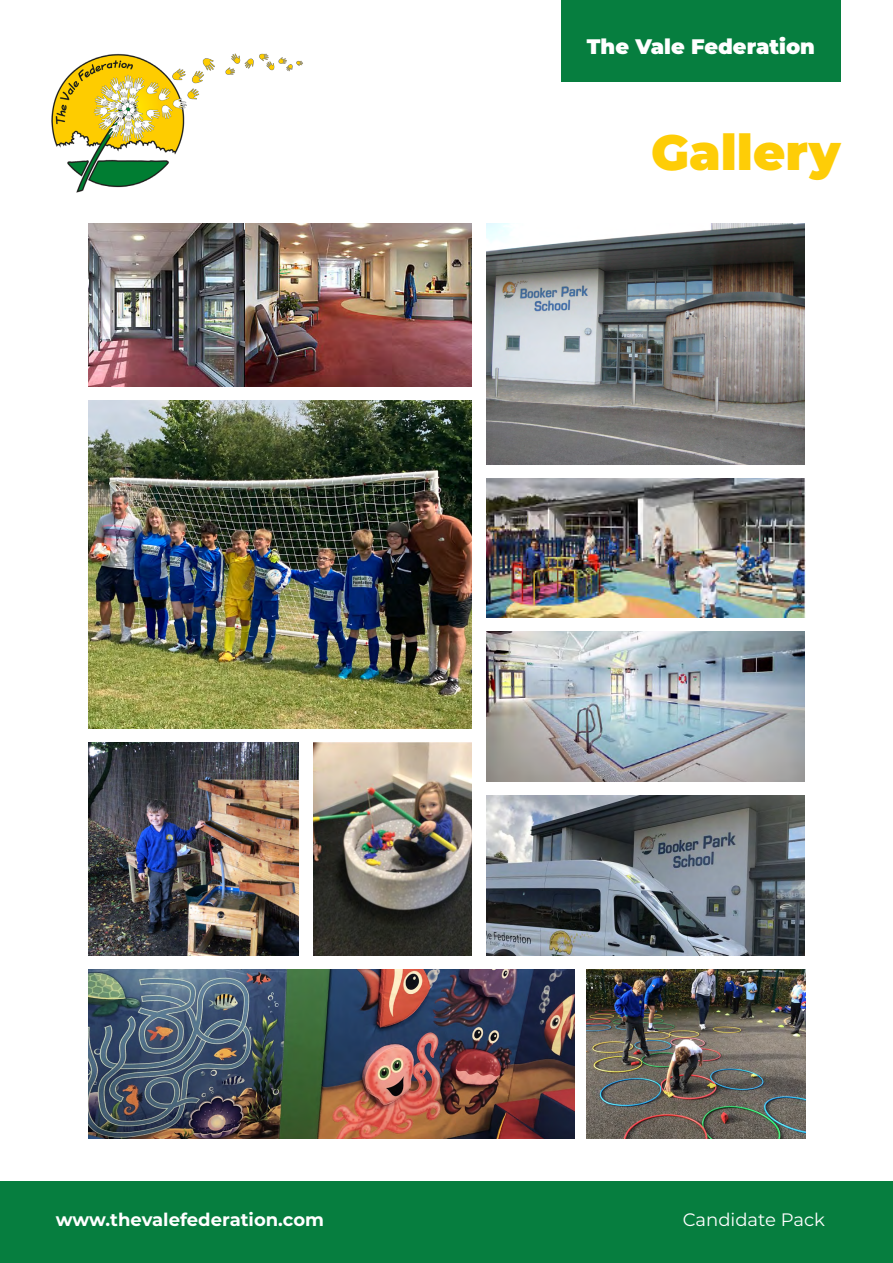
<style>
.page{position:relative;width:893px;height:1263px;background:#fff}
.page>*{position:absolute;margin:0;border:0;box-sizing:border-box;transform-origin:0 0}
.t1{font:900 49.5px "Montserrat";color:#fecd07}
.t2{font:900 21px "Montserrat";color:#fff}
.t3{font:700 18px "Montserrat";color:#fff}
.t4{font:18px "Montserrat";color:#fff}
</style>
<div class="page">
<div style="left:0;top:1181px;width:893px;height:82px;background:#067e3f"></div>
<img style="left:51px;top:53px;width:252px;height:140px">
<div style="left:561px;top:0;width:279px;height:81px;background:#067e3f"></div>
<img style="left:89px;top:224px;width:383px;height:162px">
<img style="left:487px;top:224px;width:317px;height:241px">
<img style="left:89px;top:401px;width:383px;height:327px">
<img style="left:89px;top:743px;width:209px;height:213px">
<img style="left:487px;top:479px;width:318px;height:138px">
<img style="left:313px;top:743px;width:159px;height:213px">
<img style="left:487px;top:796px;width:317px;height:160px">
<img style="left:487px;top:631px;width:317px;height:151px">
<img style="left:89px;top:970px;width:485px;height:169px">
<img style="left:587px;top:970px;width:218px;height:169px">
<p class="t2" style="left:587px;top:31px;width:230px">The Vale Federation</p>
<h1 class="t1" style="left:651px;top:116px;width:191px">Gallery</h1>
<p class="t3" style="left:56px;top:1207px;width:270px">www.thevalefederation.com</p>
<p class="t4" style="left:683px;top:1207px;width:144px">Candidate Pack</p>
</div>
